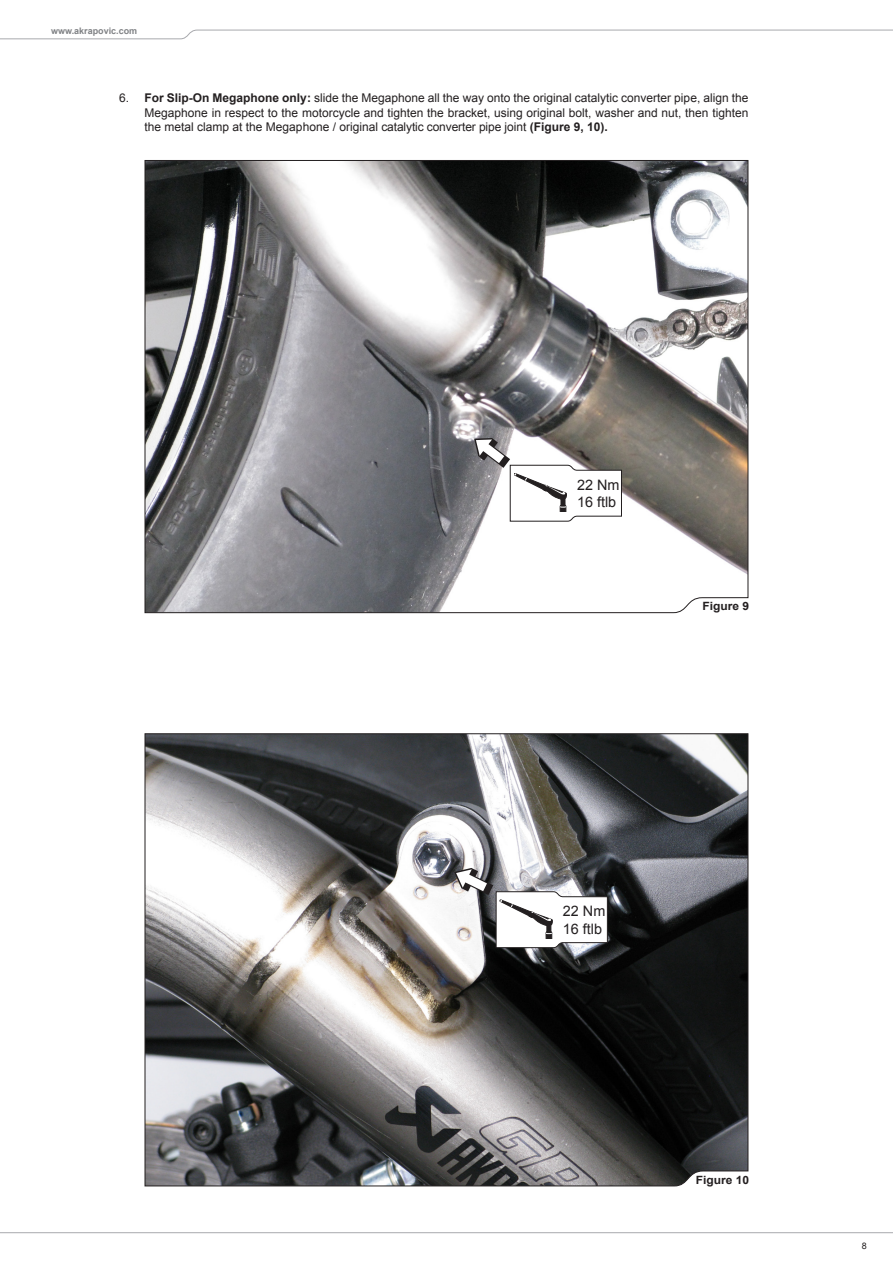
<style>
.page{position:relative;width:893px;height:1263px;background:#fff}
.page>*{position:absolute;margin:0;border:0;box-sizing:border-box;transform-origin:0 0}
.t1{font:14.4px/17.2px "Arial";color:#231f20}
.body_txt_bold{font:12px/14.4px "Arial";color:#231f20;text-align:justify}
.body_txt_bold-2{font:700 11.4px "Arial";color:#231f20;scale:1.05 1}
.t2{font:700 9px "Arial";color:#808285}
.t3{font:9px "Arial";color:#231f20}
.s1{font-weight:700}
</style>
<div class="page">
<svg style="left:0;top:29px;width:893px;height:10px"></svg>
<svg style="left:0;top:1232px;width:893px;height:2px;background:#d3d3d5"></svg>
<svg style="left:144px;top:160px;width:605px;height:453px"></svg>
<svg style="left:144px;top:733px;width:605px;height:454px;background:#676767"></svg>
<svg style="left:454px;top:868px;width:154px;height:80px"></svg>
<svg style="left:474px;top:438px;width:148px;height:84px"></svg>
<p class="t2" style="left:51px;top:25px;width:88px">www.akrapovic.com</p>
<p class="body_txt_bold" style="left:119px;top:91px;width:12px">6.</p>
<p class="body_txt_bold" style="left:145px;top:91px;width:605px"><span class="s1">For Slip-On Megaphone only:</span> slide the Megaphone all the way onto the original catalytic converter pipe, align the Megaphone in respect to the motorcycle and tighten the bracket, using original bolt, washer and nut, then tighten the metal clamp at the Megaphone / original catalytic converter pipe joint <span class="s1">(Figure 9, 10).</span></p>
<p class="t1" style="left:577px;top:476px;width:44px">22 Nm<br>16 ftlb</p>
<p class="body_txt_bold-2" style="left:702px;top:599px;width:46px">Figure 9</p>
<p class="t1" style="left:563px;top:903px;width:44px">22 Nm<br>16 ftlb</p>
<p class="body_txt_bold-2" style="left:696px;top:1172px;width:52px">Figure 10</p>
<p class="t3" style="left:862px;top:1240px;width:7px">8</p>
</div>
